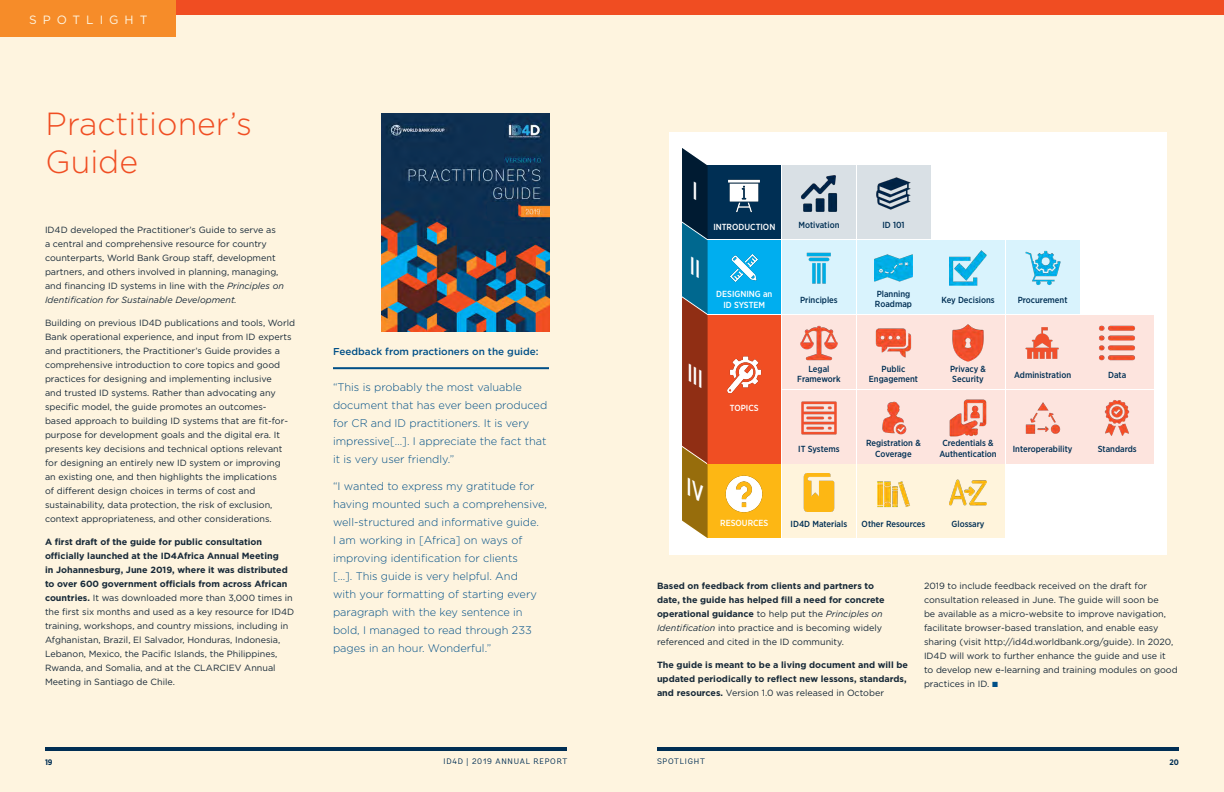
<style>
.page{position:relative;width:1224px;height:792px;background:#fff}
.page>*{position:absolute;margin:0;border:0;box-sizing:border-box;transform-origin:0 0}
.highlights_-_title{font:300 32px/38.4px "Gotham";color:#f04d22}
.t1{font:12px "Gotham";letter-spacing:.5em;color:#fef5e1}
.Intro{font:300 11px/18px "Gotham";color:#004f87}
.quote{font:300 11px/18px "Gotham";color:#004f87}
.Intro-2{font:500 10px "Gotham";color:#004f87}
.text_-_first_sen_bol{font:9px/14px "Gotham";color:#172938}
.Text{font:9px/14px "Gotham";color:#172938}
.box_body{font:9px/14px "Gotham";color:#172938}
.Text-2{font:700 9px/14px "Gotham";color:#172938}
.text_-_first_sen_bol-2{font:700 9px/14px "Gotham";color:#172938}
.t2{font:500 8.8px/10.6px "Gotham Narrow";color:#002f54;text-align:center}
.t3{font:500 8.8px/10.6px "Gotham Narrow";color:#fff;text-align:center}
.Running_Header{font:8px "Andes";letter-spacing:.1em;color:#002e54}
.t4{font:700 8px "Gotham Narrow";color:#002e54}
.s1{font-style:italic}
.s2{font-weight:700}
.s3{font-weight:400}
.s4{font-weight:400;font-style:italic}
.s5{font-family:"Proxima Nova";font-weight:600;color:#004f87}
</style>
<div class="page">
<div style="left:612px;top:0;width:612px;height:792px;background:#fef4df"></div>
<div style="left:0;top:0;width:612px;height:792px;background:#fef4df"></div>
<div style="left:176px;top:0;width:1048px;height:14px;background:#f04d22"></div>
<div style="left:0;top:0;width:176px;height:37px;background:#f68c29"></div>
<div style="left:669px;top:132px;width:498px;height:422px;background:#fff"></div>
<div style="left:708px;top:166px;width:73px;height:73px;background:#002f54"></div>
<div style="left:708px;top:240px;width:73px;height:74px;background:#00aeef"></div>
<div style="left:708px;top:465px;width:73px;height:73px;background:#fdb714"></div>
<div style="left:782px;top:166px;width:74px;height:73px;background:#d9e0e5"></div>
<div style="left:782px;top:240px;width:74px;height:74px;background:#d9f3fd"></div>
<div style="left:782px;top:315px;width:74px;height:74px;background:#fde4de"></div>
<div style="left:782px;top:390px;width:74px;height:73px;background:#fde4de"></div>
<div style="left:782px;top:465px;width:74px;height:73px;background:#fff4dc"></div>
<div style="left:857px;top:166px;width:73px;height:73px;background:#d9e0e5"></div>
<div style="left:857px;top:240px;width:73px;height:74px;background:#d9f3fd"></div>
<div style="left:857px;top:315px;width:73px;height:74px;background:#fde4de"></div>
<div style="left:857px;top:390px;width:73px;height:73px;background:#fde4de"></div>
<div style="left:857px;top:465px;width:73px;height:73px;background:#fff4dc"></div>
<div style="left:931px;top:240px;width:74px;height:74px;background:#d9f3fd"></div>
<div style="left:931px;top:315px;width:74px;height:74px;background:#fde4de"></div>
<div style="left:931px;top:390px;width:74px;height:73px;background:#fde4de"></div>
<div style="left:931px;top:465px;width:74px;height:73px;background:#fff4dc"></div>
<div style="left:1006px;top:240px;width:73px;height:74px;background:#d9f3fd"></div>
<div style="left:1006px;top:315px;width:73px;height:74px;background:#fde4de"></div>
<div style="left:1006px;top:390px;width:73px;height:73px;background:#fde4de"></div>
<div style="left:1080px;top:315px;width:74px;height:74px;background:#fde4de"></div>
<div style="left:1080px;top:390px;width:74px;height:73px;background:#fde4de"></div>
<div style="left:708px;top:315px;width:73px;height:148px;background:#f04e23"></div>
<img style="left:949px;top:399px;width:38px;height:37px">
<img style="left:882px;top:401px;width:25px;height:34px">
<img style="left:1025px;top:327px;width:34px;height:32px">
<img style="left:875px;top:328px;width:37px;height:30px">
<img style="left:801px;top:401px;width:36px;height:34px">
<img style="left:1025px;top:402px;width:36px;height:32px">
<img style="left:1104px;top:400px;width:26px;height:36px">
<img style="left:876px;top:177px;width:35px;height:33px">
<img style="left:801px;top:175px;width:37px;height:37px">
<img style="left:949px;top:479px;width:38px;height:27px">
<img style="left:877px;top:481px;width:33px;height:27px">
<img style="left:728px;top:179px;width:32px;height:34px">
<img style="left:730px;top:254px;width:28px;height:28px">
<img style="left:727px;top:356px;width:35px;height:38px">
<img style="left:726px;top:476px;width:37px;height:37px">
<img style="left:803px;top:474px;width:32px;height:37px">
<img style="left:806px;top:252px;width:25px;height:32px">
<img style="left:1025px;top:250px;width:36px;height:35px">
<img style="left:800px;top:325px;width:38px;height:36px">
<img style="left:1099px;top:325px;width:36px;height:36px">
<img style="left:952px;top:324px;width:32px;height:38px">
<img style="left:949px;top:250px;width:38px;height:36px">
<img style="left:875px;top:254px;width:37px;height:28px">
<hr style="left:333px;top:367px;width:216px;height:2px;background:#004f87">
<img style="left:382px;top:114px;width:168px;height:217px">
<img style="left:488px;top:202px;width:37px;height:18px">
<hr style="left:657px;top:747px;width:522px;height:4px;background:#002e54">
<hr style="left:45px;top:747px;width:522px;height:4px;background:#002e54">
<svg style="left:682px;top:148px;width:26px;height:390px;background:#604c3b"></svg>
<h2 class="t1" style="left:29px;top:12px;width:120px">SPOTLIGHT</h2>
<p class="highlights_-_title" style="left:46px;top:103px;width:208px">Practitioner’s<br>Guide</p>
<p class="box_body" style="left:45px;top:223px;width:241px">ID4D developed the Practitioner’s Guide to serve as<br>a central and comprehensive resource for country counterparts, World Bank Group staff, development partners, and others involved in planning, managing, and financing ID systems in line with the <span class="s1">Principles on Identification for Sustainable Development.</span></p>
<p class="Text" style="left:45px;top:316px;width:252px">Building on previous ID4D publications and tools, World Bank operational experience, and input from ID experts and practitioners, the Practitioner’s Guide provides a comprehensive introduction to core topics and good practices for designing and implementing inclusive<br>and trusted ID systems. Rather than advocating any specific model, the guide promotes an outcomes&shy;based approach to building ID systems that are fit-for&shy;purpose for development goals and the digital era. It presents key decisions and technical options relevant for designing an entirely new ID system or improving<br>an existing one, and then highlights the implications<br>of different design choices in terms of cost and sustainability, data protection, the risk of exclusion, context appropriateness, and other considerations.</p>
<p class="text_-_first_sen_bol" style="left:45px;top:535px;width:251px"><span class="s2">A first draft of the guide for public consultation officially launched at the ID4Africa Annual Meeting<br>in Johannesburg, June 2019, where it was distributed to over 600 government officials from across African countries.</span> It was downloaded more than 3,000 times in the first six months and used as a key resource for ID4D training, workshops, and country missions, including in Afghanistan, Brazil, El Salvador, Honduras, Indonesia, Lebanon, Mexico, the Pacific Islands, the Philippines, Rwanda, and Somalia, and at the CLARCIEV Annual Meeting in Santiago de Chile.</p>
<p class="Intro-2" style="left:333px;top:345px;width:207px">Feedback from practioners on the guide:</p>
<p class="quote" style="left:333px;top:378px;width:216px">“This is probably the most valuable document that has ever been produced for CR and ID practitioners. It is very impressive[…]. I appreciate the fact that it is very user friendly.”</p>
<p class="Intro" style="left:333px;top:477px;width:216px">“I wanted to express my gratitude for having mounted such a comprehensive, well-structured and informative guide.<br>I am working in [Africa] on ways of improving identification for clients<br>[…]. This guide is very helpful. And<br>with your formatting of starting every paragraph with the key sentence in bold, I managed to read through 233 pages in an hour. Wonderful.”</p>
<p class="t3" style="left:713px;top:222px;width:64px">INTRODUCTION</p>
<p class="t2" style="left:798px;top:219px;width:43px">Motivation</p>
<p class="t2" style="left:882px;top:219px;width:24px">ID 101</p>
<p class="t3" style="left:716px;top:289px;width:58px">DESIGNING an<br>ID SYSTEM</p>
<p class="t3" style="left:730px;top:402px;width:30px">TOPICS</p>
<p class="t2" style="left:800px;top:294px;width:39px">Principles</p>
<p class="t2" style="left:875px;top:288px;width:39px;text-align:left">Planning<br>Roadmap</p>
<p class="t2" style="left:941px;top:294px;width:55px">Key Decisions</p>
<p class="t2" style="left:1018px;top:294px;width:51px">Procurement</p>
<p class="t2" style="left:797px;top:363px;width:45px">Legal<br>Framework</p>
<p class="t2" style="left:869px;top:363px;width:51px">Public<br>Engagement</p>
<p class="t2" style="left:950px;top:363px;width:37px;text-align:left">Privacy &amp;<br>Security</p>
<p class="t2" style="left:1014px;top:369px;width:59px">Administration</p>
<p class="t2" style="left:1108px;top:369px;width:20px">Data</p>
<p class="t2" style="left:798px;top:444px;width:43px">IT Systems</p>
<p class="t2" style="left:866px;top:438px;width:56px">Registration &amp;<br>Coverage</p>
<p class="t2" style="left:939px;top:438px;width:59px">Credentials &amp;<br>Authentication</p>
<p class="t2" style="left:1013px;top:444px;width:61px">Interoperability</p>
<p class="t2" style="left:1098px;top:444px;width:40px">Standards</p>
<p class="t3" style="left:720px;top:518px;width:50px">RESOURCES</p>
<p class="t2" style="left:791px;top:519px;width:58px">ID4D Materials</p>
<p class="t2" style="left:862px;top:519px;width:65px">Other Resources</p>
<p class="t2" style="left:952px;top:519px;width:35px">Glossary</p>
<p class="Text-2" style="left:657px;top:579px;width:229px">Based on feedback from clients and partners to date, the guide has helped fill a need for concrete operational guidance <span class="s3">to help put the</span> <span class="s4">Principles on Identification</span> <span class="s3">into practice and is becoming widely referenced and cited in the ID community.</span></p>
<p class="text_-_first_sen_bol-2" style="left:657px;top:658px;width:253px">The guide is meant to be a living document and will be updated periodically to reflect new lessons, standards, and resources. <span class="s3">Version 1.0 was released in October</span></p>
<p class="text_-_first_sen_bol" style="left:924px;top:579px;width:255px">2019 to include feedback received on the draft for consultation released in June. The guide will soon be<br>be available as a micro-website to improve navigation, facilitate browser-based translation, and enable easy sharing (visit http://id4d.worldbank.org/guide). In 2020, ID4D will work to further enhance the guide and use it<br>to develop new e-learning and training modules on good practices in ID. <span class="s5">■</span></p>
<p class="t4" style="left:45px;top:757px;width:9px">19</p>
<p class="Running_Header" style="left:444px;top:757px;width:125px">ID4D | 2019 ANNUAL REPORT</p>
<p class="Running_Header" style="left:657px;top:757px;width:61px">THE ID4D HEOR</p>
<p class="t4" style="left:1170px;top:757px;width:11px">20</p>
<p class="Running_Header" style="left:657px;top:757px;width:49px">SPOTLIGHT</p>
</div>
